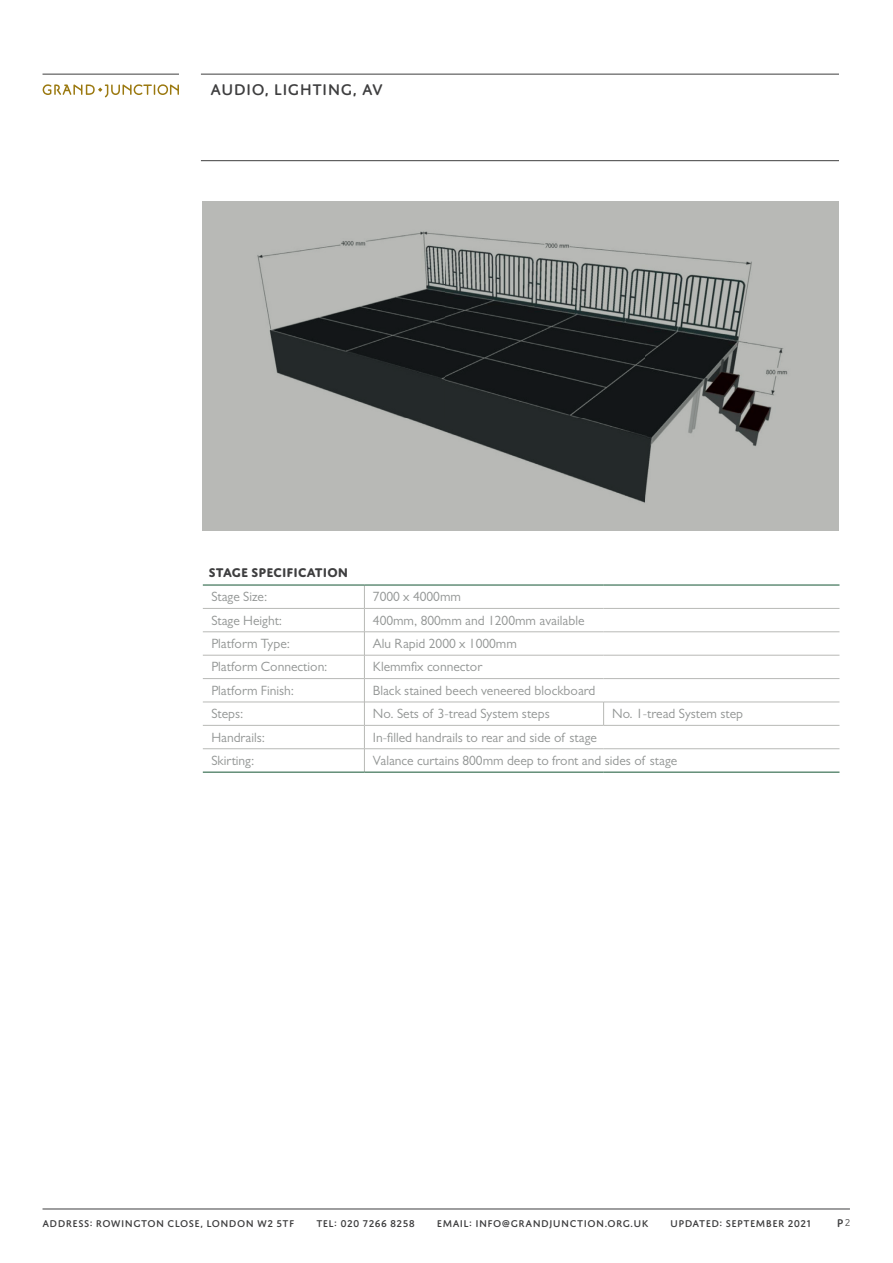
<style>
.page{position:relative;width:893px;height:1263px;background:#fff}
.page>*{position:absolute;margin:0;border:0;box-sizing:border-box;transform-origin:0 0}
.t1{font:500 16.5px "Domus Titling";letter-spacing:.02em;color:#3e3e3f}
.t2{font:13.5px "Gill Sans MT Pro";color:#929594}
.t3{font:700 13.5px "Domus Titling";letter-spacing:.01em;color:#3e3e3f}
.t4{font:500 12px "Domus Titling";color:#3e3e3f}
.t5{font:500 10.5px "Domus Titling";letter-spacing:.035em;color:#3e3e3f}
.s1{font-weight:300;font-size:10.5px}
</style>
<div class="page">
<svg style="left:43px;top:84px;width:136px;height:13px"></svg>
<hr style="left:201px;top:74px;width:638px;height:1px;background:#3e3e3f">
<hr style="left:43px;top:74px;width:136px;height:1px;background:#3e3e3f">
<hr style="left:201px;top:160px;width:638px;height:1px;background:#3e3e3f">
<hr style="left:43px;top:1208px;width:807px;height:1px;background:#3e3e3f">
<div style="left:203px;top:201px;width:636px;height:329px;background:#b8b9b6"></div>
<img style="left:257px;top:231px;width:531px;height:272px">
<hr style="left:203px;top:608px;width:161px;height:1px;background:#b8b9b6">
<hr style="left:365px;top:608px;width:239px;height:1px;background:#b8b9b6">
<hr style="left:604px;top:608px;width:235px;height:1px;background:#b8b9b6">
<hr style="left:203px;top:631px;width:161px;height:1px;background:#b8b9b6">
<hr style="left:365px;top:631px;width:239px;height:1px;background:#b8b9b6">
<hr style="left:604px;top:631px;width:235px;height:1px;background:#b8b9b6">
<hr style="left:203px;top:655px;width:161px;height:1px;background:#b8b9b6">
<hr style="left:365px;top:655px;width:239px;height:1px;background:#b8b9b6">
<hr style="left:604px;top:655px;width:235px;height:1px;background:#b8b9b6">
<hr style="left:203px;top:678px;width:161px;height:1px;background:#b8b9b6">
<hr style="left:365px;top:678px;width:239px;height:1px;background:#b8b9b6">
<hr style="left:604px;top:678px;width:235px;height:1px;background:#b8b9b6">
<hr style="left:203px;top:702px;width:161px;height:1px;background:#b8b9b6">
<hr style="left:365px;top:702px;width:238px;height:1px;background:#b8b9b6">
<hr style="left:604px;top:702px;width:235px;height:1px;background:#b8b9b6">
<hr style="left:203px;top:725px;width:161px;height:1px;background:#b8b9b6">
<hr style="left:365px;top:725px;width:238px;height:1px;background:#b8b9b6">
<hr style="left:604px;top:725px;width:235px;height:1px;background:#b8b9b6">
<hr style="left:203px;top:748px;width:161px;height:1px;background:#b8b9b6">
<hr style="left:365px;top:748px;width:239px;height:1px;background:#b8b9b6">
<svg style="left:364px;top:586px;width:1px;height:186px"></svg>
<hr style="left:604px;top:748px;width:235px;height:1px;background:#b8b9b6">
<svg style="left:603px;top:702px;width:1px;height:24px"></svg>
<hr style="left:203px;top:585px;width:161px;height:1px;background:#155634">
<hr style="left:364px;top:585px;width:240px;height:1px;background:#155634">
<hr style="left:604px;top:585px;width:235px;height:1px;background:#155634">
<hr style="left:203px;top:772px;width:161px;height:1px;background:#155634">
<hr style="left:364px;top:772px;width:240px;height:1px;background:#155634">
<hr style="left:604px;top:772px;width:235px;height:1px;background:#155634">
<p class="t1" style="left:210px;top:80px;width:174px">AUDIO, LIGHTING, AV</p>
<p class="t3" style="left:209px;top:564px;width:141px">STAGE SPECIFICATION</p>
<p class="t2" style="left:211px;top:589px;width:57px">Stage Size:</p>
<p class="t2" style="left:373px;top:589px;width:90px">7000 x 4000mm</p>
<p class="t2" style="left:211px;top:612px;width:72px">Stage Height:</p>
<p class="t2" style="left:373px;top:612px;width:213px">400mm, 800mm and 1200mm available</p>
<p class="t2" style="left:211px;top:635px;width:80px">Platform Type:</p>
<p class="t2" style="left:373px;top:635px;width:145px">Alu Rapid 2000 x 1000mm</p>
<p class="t2" style="left:211px;top:659px;width:118px">Platform Connection:</p>
<p class="t2" style="left:373px;top:659px;width:111px">Klemmfix connector</p>
<p class="t2" style="left:211px;top:682px;width:84px">Platform Finish:</p>
<p class="t2" style="left:373px;top:682px;width:224px">Black stained beech veneered blockboard</p>
<p class="t2" style="left:211px;top:706px;width:34px">Steps:</p>
<p class="t2" style="left:373px;top:706px;width:178px">No. Sets of 3-tread System steps</p>
<p class="t2" style="left:612px;top:706px;width:132px">No. 1-tread System step</p>
<p class="t2" style="left:211px;top:729px;width:55px">Handrails:</p>
<p class="t2" style="left:373px;top:729px;width:226px">In-filled handrails to rear and side of stage</p>
<p class="t2" style="left:211px;top:752px;width:44px">Skirting:</p>
<p class="t2" style="left:373px;top:752px;width:306px">Valance curtains 800mm deep to front and sides of stage</p>
<p class="t5" style="left:43px;top:1217px;width:253px">ADDRESS: ROWINGTON CLOSE, LONDON W2 5TF</p>
<p class="t5" style="left:316px;top:1217px;width:100px">TEL: 020 7266 8258</p>
<p class="t5" style="left:437px;top:1217px;width:213px">EMAIL: INFO@GRANDJUNCTION.ORG.UK</p>
<p class="t5" style="left:670px;top:1217px;width:142px">UPDATED: SEPTEMBER 2021</p>
<p class="t4" style="left:837px;top:1216px;width:15px">P<span class="s1">2</span></p>
</div>
